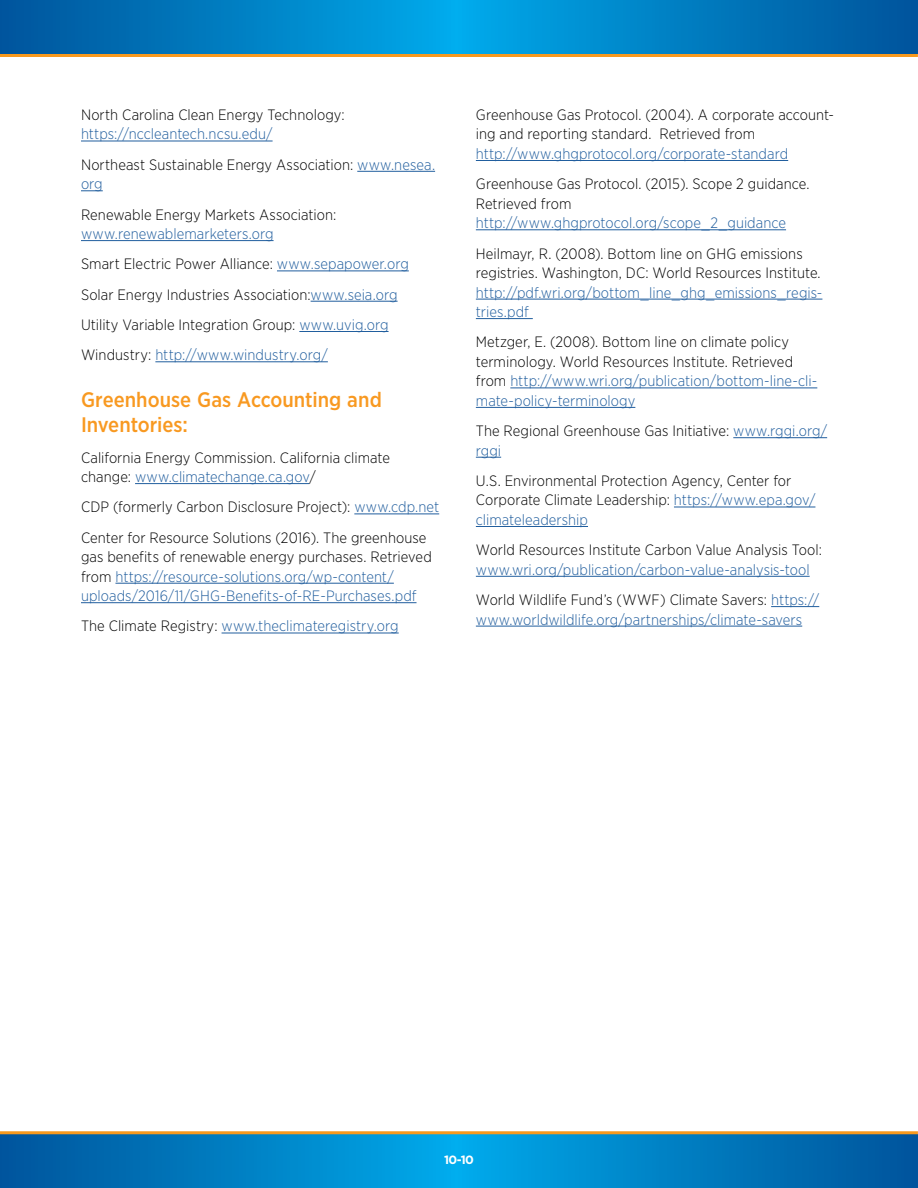
<style>
.page{position:relative;width:918px;height:1188px;background:#fff}
.page>*{position:absolute;margin:0;border:0;box-sizing:border-box;transform-origin:0 0}
.Heading_2{font:500 21px/25.2px "Gotham Narrow";color:#f89921}
.body_text{font:300 15px/19.5px "Gotham Narrow";letter-spacing:.005em;color:#000}
.body_text-2{font:300 15px/19.5px "Gotham Narrow";color:#215e9e}
.t1{font:700 12px "Gotham";color:#fff}
.s1{color:#215e9e}
.s2{color:#000}
</style>
<div class="page">
<svg style="left:0;top:1134px;width:918px;height:54px;background:#017ec1"></svg>
<svg style="left:0;top:0;width:918px;height:54px;background:#007ec2"></svg>
<hr style="left:0;top:1131px;width:918px;height:3px;background:#f8991d">
<hr style="left:0;top:54px;width:918px;height:3px;background:#f8991d">
<hr style="left:81px;top:141px;width:192px;height:1px;background:#215e9e">
<hr style="left:357px;top:171px;width:78px;height:1px;background:#215e9e">
<svg style="left:81px;top:190px;width:22px;height:1px"></svg>
<hr style="left:81px;top:240px;width:193px;height:1px;background:#215e9e">
<hr style="left:277px;top:271px;width:132px;height:1px;background:#215e9e">
<hr style="left:311px;top:301px;width:87px;height:1px;background:#215e9e">
<hr style="left:299px;top:331px;width:90px;height:1px;background:#215e9e">
<hr style="left:155px;top:361px;width:173px;height:1px;background:#215e9e">
<hr style="left:135px;top:483px;width:174px;height:1px;background:#215e9e">
<hr style="left:354px;top:514px;width:85px;height:1px;background:#215e9e">
<hr style="left:115px;top:583px;width:279px;height:1px;background:#215e9e">
<hr style="left:81px;top:602px;width:336px;height:1px;background:#215e9e">
<hr style="left:222px;top:633px;width:177px;height:1px;background:#215e9e">
<hr style="left:476px;top:160px;width:312px;height:1px;background:#215e9e">
<hr style="left:476px;top:229px;width:310px;height:1px;background:#215e9e">
<hr style="left:476px;top:299px;width:346px;height:1px;background:#215e9e">
<hr style="left:476px;top:318px;width:57px;height:1px;background:#215e9e">
<hr style="left:510px;top:388px;width:307px;height:1px;background:#215e9e">
<hr style="left:476px;top:407px;width:159px;height:1px;background:#215e9e">
<hr style="left:733px;top:437px;width:94px;height:1px;background:#215e9e">
<svg style="left:476px;top:457px;width:25px;height:1px"></svg>
<hr style="left:674px;top:507px;width:141px;height:1px;background:#215e9e">
<hr style="left:476px;top:526px;width:112px;height:1px;background:#215e9e">
<hr style="left:476px;top:576px;width:334px;height:1px;background:#215e9e">
<hr style="left:771px;top:606px;width:48px;height:1px;background:#215e9e">
<hr style="left:476px;top:626px;width:326px;height:1px;background:#215e9e">
<p class="body_text" style="left:81px;top:105px;width:265px">North Carolina Clean Energy Technology: <span class="s1">https://nccleantech.ncsu.edu/</span></p>
<p class="body_text" style="left:81px;top:154px;width:356px">Northeast Sustainable Energy Association: <span class="s1">www.nesea. org</span></p>
<p class="body_text" style="left:81px;top:204px;width:257px">Renewable Energy Markets Association: <span class="s1">www.renewablemarketers.org</span></p>
<p class="body_text" style="left:81px;top:254px;width:329px">Smart Electric Power Alliance: <span class="s1">www.sepapower.org</span></p>
<p class="body_text" style="left:81px;top:284px;width:318px">Solar Energy Industries Association:<span class="s1">www.seia.org</span></p>
<p class="body_text" style="left:81px;top:315px;width:309px">Utility Variable Integration Group: <span class="s1">www.uvig.org</span></p>
<p class="body_text-2" style="left:81px;top:345px;width:248px"><span class="s2">Windustry:</span> http://www.windustry.org/</p>
<p class="Heading_2" style="left:81px;top:387px;width:302px">Greenhouse Gas Accounting and<br>Inventories:</p>
<p class="body_text" style="left:81px;top:447px;width:310px">California Energy Commission. California climate change: <span class="s1">www.climatechange.ca.gov</span>/</p>
<p class="body_text" style="left:81px;top:497px;width:360px">CDP (formerly Carbon Disclosure Project): <span class="s1">www.cdp.net</span></p>
<p class="body_text" style="left:81px;top:527px;width:352px">Center for Resource Solutions (2016). The greenhouse gas benefits of renewable energy purchases. Retrieved from <span class="s1">https://resource-solutions.org/wp-content/ uploads/2016/11/GHG-Benefits-of-RE-Purchases.pdf</span></p>
<p class="body_text-2" style="left:81px;top:616px;width:319px"><span class="s2">The Climate Registry:</span> www.theclimateregistry.org</p>
<p class="body_text" style="left:476px;top:105px;width:360px">Greenhouse Gas Protocol. (2004). A corporate account&shy;ing and reporting standard. Retrieved from <span class="s1">http://www.ghgprotocol.org/corporate-standard</span></p>
<p class="body_text" style="left:476px;top:174px;width:335px">Greenhouse Gas Protocol. (2015). Scope 2 guidance.<br>Retrieved from <span class="s1">http://www.ghgprotocol.org/scope_2_guidance</span></p>
<p class="body_text" style="left:476px;top:243px;width:348px">Heilmayr, R. (2008). Bottom line on GHG emissions registries. Washington, DC: World Resources Institute. <span class="s1">http://pdf.wri.org/bottom_line_ghg_emissions_regis&shy;tries.pdf</span></p>
<p class="body_text" style="left:476px;top:332px;width:343px">Metzger, E. (2008). Bottom line on climate policy terminology. World Resources Institute. Retrieved from <span class="s1">http://www.wri.org/publication/bottom-line-cli&shy;mate-policy-terminology</span></p>
<p class="body_text" style="left:476px;top:421px;width:353px">The Regional Greenhouse Gas Initiative: <span class="s1">www.rggi.org/ rggi</span></p>
<p class="body_text" style="left:476px;top:471px;width:341px">U.S. Environmental Protection Agency, Center for<br>Corporate Climate Leadership: <span class="s1">https://www.epa.gov/ climateleadership</span></p>
<p class="body_text-2" style="left:476px;top:540px;width:348px"><span class="s2">World Resources Institute Carbon Value Analysis Tool: </span>www.wri.org/publication/carbon-value-analysis-tool</p>
<p class="body_text-2" style="left:476px;top:590px;width:345px"><span class="s2">World Wildlife Fund’s (WWF) Climate Savers:</span> https:// www.worldwildlife.org/partnerships/climate-savers</p>
<p class="t1" style="left:444px;top:1152px;width:31px">10-10</p>
</div>
